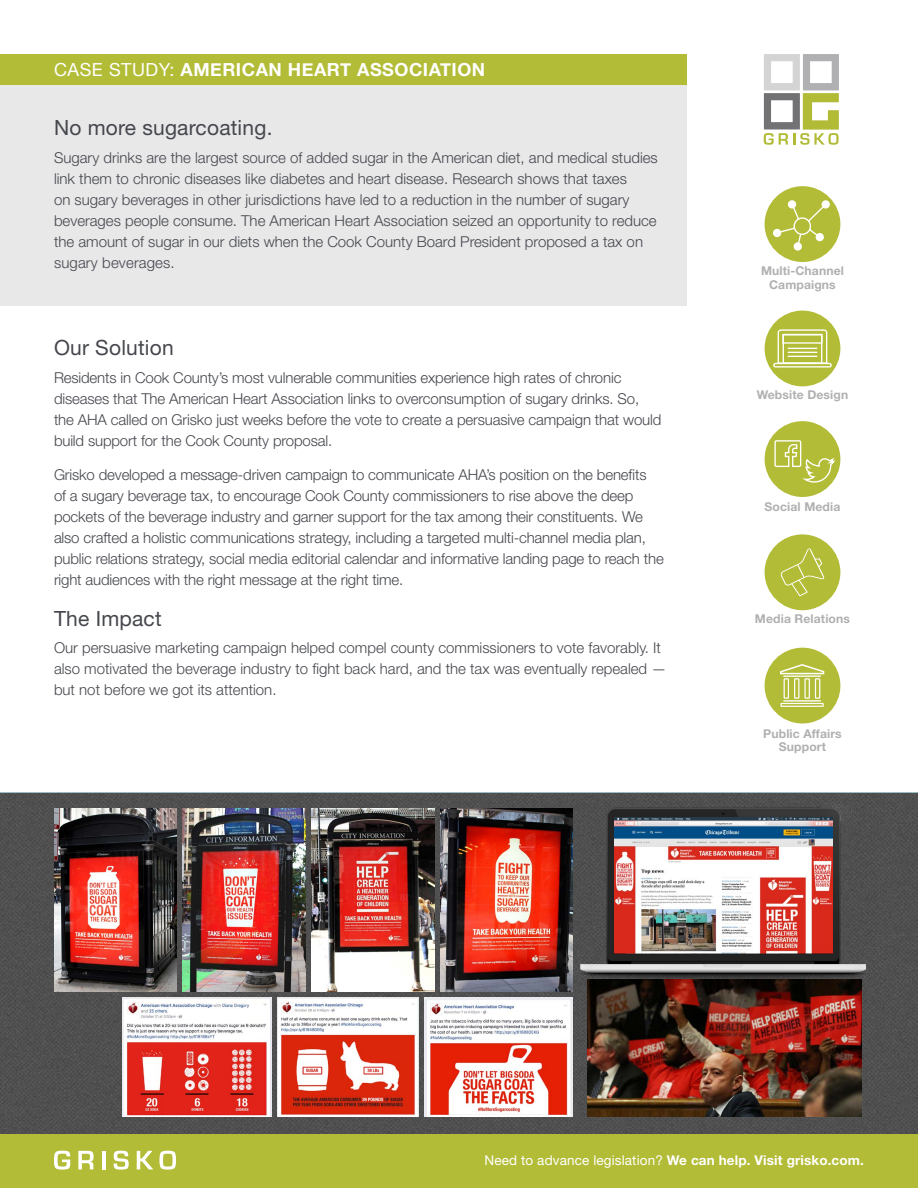
<style>
.page{position:relative;width:918px;height:1188px;background:#fff}
.page>*{position:absolute;margin:0;border:0;box-sizing:border-box;transform-origin:0 0}
.t1{font:21px "Helvetica Neue LT Std";letter-spacing:.01em;color:#45474d}
.t2{font:700 18px "Helvetica Neue";letter-spacing:.03em;color:#fff}
.t3{font:300 15px/21px "Helvetica Neue LT Std";letter-spacing:-.01em;color:#45474d}
.t4{font:700 13.5px "Helvetica Neue LT Std";letter-spacing:.01em;color:#fff}
.t5{font:700 12.15px/13.5px "Helvetica Neue LT Std";letter-spacing:.01em;color:#b0b0b2;text-align:center}
.s1{font-weight:400}
</style>
<div class="page">
<div style="left:0;top:84px;width:687px;height:222px;background:#e8e8e9"></div>
<div style="left:0;top:793px;width:918px;height:341px;background:#505050"></div>
<svg style="left:764px;top:54px;width:75px;height:91px"></svg>
<div style="left:0;top:54px;width:687px;height:30px;background:#b2bc36"></div>
<div style="left:765px;top:534px;width:75px;height:76px;background:#b2bc36;border-radius:50%"></div>
<div style="left:765px;top:648px;width:75px;height:75px;background:#b2bc36;border-radius:50%"></div>
<div style="left:765px;top:421px;width:75px;height:76px;background:#b2bc36;border-radius:50%"></div>
<svg style="left:774px;top:440px;width:63px;height:43px"></svg>
<div style="left:0;top:1134px;width:918px;height:54px;background:#b2bc36"></div>
<svg style="left:54px;top:1151px;width:16px;height:19px"></svg>
<svg style="left:78px;top:1151px;width:16px;height:18px"></svg>
<hr style="left:102px;top:1151px;width:4px;height:18px;background:#fff">
<svg style="left:114px;top:1151px;width:15px;height:19px"></svg>
<svg style="left:137px;top:1151px;width:16px;height:18px"></svg>
<svg style="left:159px;top:1151px;width:17px;height:19px"></svg>
<svg style="left:780px;top:548px;width:45px;height:49px"></svg>
<div style="left:765px;top:186px;width:75px;height:76px;background:#b2bc36;border-radius:50%"></div>
<svg style="left:776px;top:203px;width:48px;height:45px"></svg>
<div style="left:788px;top:200px;width:8px;height:9px;background:#fff;border-radius:50%"></div>
<div style="left:822px;top:200px;width:8px;height:9px;background:#fff;border-radius:50%"></div>
<div style="left:816px;top:233px;width:8px;height:8px;background:#fff;border-radius:50%"></div>
<div style="left:794px;top:242px;width:8px;height:9px;background:#fff;border-radius:50%"></div>
<div style="left:773px;top:229px;width:8px;height:8px;background:#fff;border-radius:50%"></div>
<div style="left:765px;top:311px;width:75px;height:75px;background:#b2bc36;border-radius:50%"></div>
<svg style="left:773px;top:329px;width:59px;height:39px"></svg>
<svg style="left:780px;top:664px;width:44px;height:10px"></svg>
<div style="left:780px;top:703px;width:44px;height:4px;border:1px solid #fff"></div>
<hr style="left:783px;top:700px;width:38px;height:2px;background:#fff">
<hr style="left:783px;top:676px;width:38px;height:1px;background:#fff">
<div style="left:784px;top:678px;width:5px;height:21px;border:1px solid #fff"></div>
<div style="left:794px;top:678px;width:5px;height:21px;border:1px solid #fff"></div>
<div style="left:804px;top:678px;width:6px;height:21px;border:1px solid #fff"></div>
<div style="left:815px;top:678px;width:5px;height:21px;border:1px solid #fff"></div>
<img style="left:312px;top:808px;width:122px;height:183px">
<img style="left:54px;top:808px;width:122px;height:183px">
<img style="left:441px;top:808px;width:132px;height:183px">
<img style="left:183px;top:808px;width:123px;height:183px">
<img style="left:424px;top:998px;width:149px;height:119px">
<img style="left:278px;top:998px;width:140px;height:119px">
<img style="left:122px;top:998px;width:149px;height:119px">
<img style="left:587px;top:988px;width:275px;height:129px">
<img style="left:571px;top:803px;width:305px;height:185px">
<img style="left:615px;top:817px;width:218px;height:136px">
<p class="t2" style="left:54px;top:56px;width:433px"><span class="s1">CASE STUDY:</span> AMERICAN HEART ASSOCIATION</p>
<h1 class="t1" style="left:54px;top:115px;width:220px">No more sugarcoating.</h1>
<p class="t3" style="left:54px;top:147px;width:605px">Sugary drinks are the largest source of added sugar in the American diet, and medical studies link them to chronic diseases like diabetes and heart disease. Research shows that taxes<br>on sugary beverages in other jurisdictions have led to a reduction in the number of sugary beverages people consume. The American Heart Association seized an opportunity to reduce the amount of sugar in our diets when the Cook County Board President proposed a tax on sugary beverages.</p>
<h1 class="t1" style="left:54px;top:335px;width:121px">Our Solution</h1>
<p class="t3" style="left:54px;top:367px;width:609px">Residents in Cook County’s most vulnerable communities experience high rates of chronic diseases that The American Heart Association links to overconsumption of sugary drinks. So, the AHA called on Grisko just weeks before the vote to create a persuasive campaign that would build support for the Cook County proposal.</p>
<p class="t3" style="left:54px;top:464px;width:611px">Grisko developed a message-driven campaign to communicate AHA’s position on the benefits<br>of a sugary beverage tax, to encourage Cook County commissioners to rise above the deep pockets of the beverage industry and garner support for the tax among their constituents. We also crafted a holistic communications strategy, including a targeted multi-channel media plan, public relations strategy, social media editorial calendar and informative landing page to reach the right audiences with the right message at the right time.</p>
<h1 class="t1" style="left:54px;top:606px;width:109px">The Impact</h1>
<p class="t3" style="left:54px;top:637px;width:614px">Our persuasive marketing campaign helped compel county commissioners to vote favorably. It also motivated the beverage industry to fight back hard, and the tax was eventually repealed — but not before we got its attention.</p>
<p class="t5" style="left:761px;top:264px;width:84px">Multi-Channel<br>Campaigns</p>
<p class="t5" style="left:757px;top:388px;width:93px">Website Design</p>
<p class="t5" style="left:765px;top:500px;width:77px">Social Media</p>
<p class="t5" style="left:755px;top:612px;width:97px">Media Relations</p>
<p class="t5" style="left:763px;top:726px;width:80px">Public Affairs<br>Support</p>
<p class="t4" style="left:484px;top:1152px;width:381px"><span class="s1">Need to advance legislation?</span> We can help. Visit grisko.com.</p>
</div>
